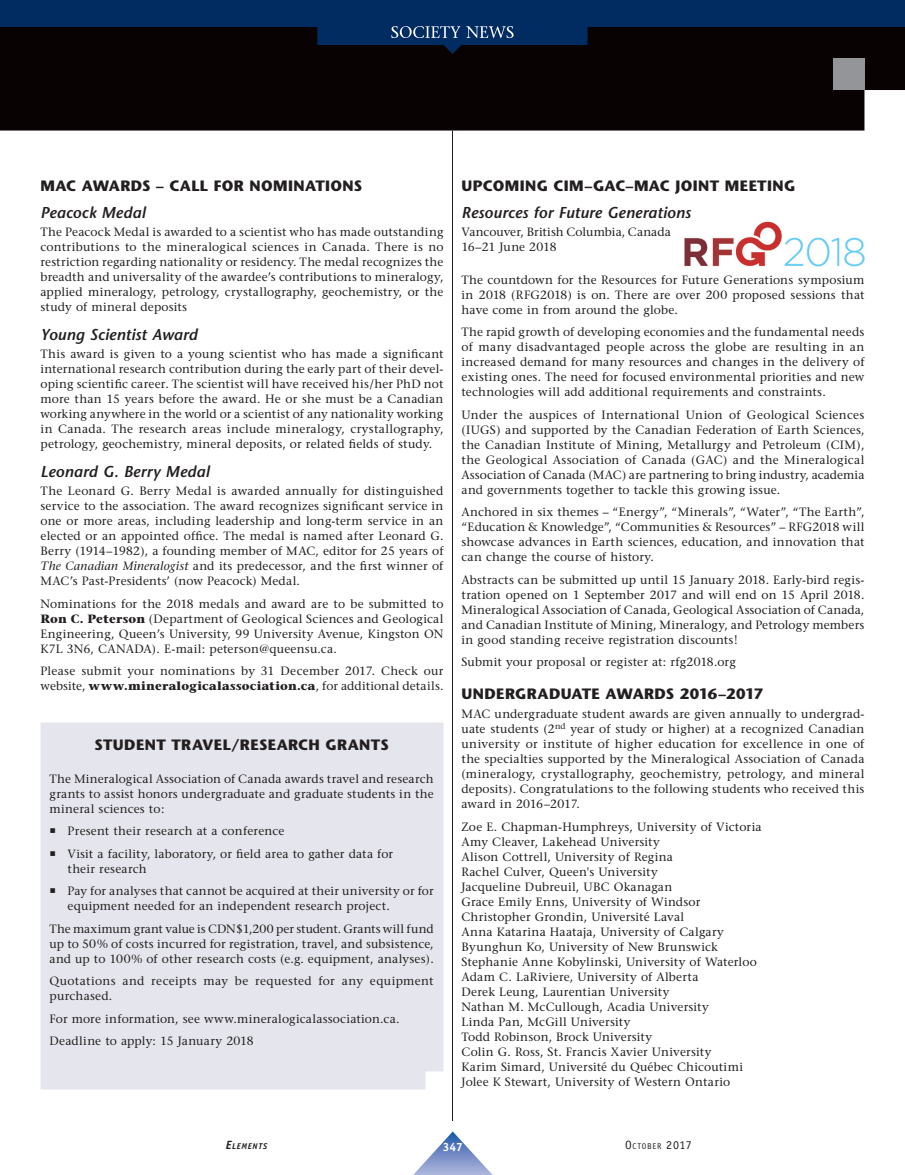
<style>
.page{position:relative;width:905px;height:1175px;background:#fff}
.page>*{position:absolute;margin:0;border:0;box-sizing:border-box;transform-origin:0 0}
.NIVEAU_2{font:italic 600 15.75px "Stone Sans";letter-spacing:.005em;color:#231f20}
.NIVEAU_1{font:700 15px "Stone Sans";letter-spacing:.02em;color:#231f20}
.Texte_courant{font:12px/15px "Stone Serif";letter-spacing:.015em;color:#231f20;text-align:justify}
.Courant_QL_p4_après{font:12px "Stone Serif";letter-spacing:.015em;color:#231f20}
.Texte_courant-2{font:12px "Stone Serif";letter-spacing:-.01em;color:#231f20}
.t1{font:700 12px "Officina Sans";color:#fff}
.t2{font:8.4px "Officina Sans";letter-spacing:.085em;color:#231f20}
.t3{font:italic 700 8.4px "Officina Sans";letter-spacing:.08em;color:#231f20}
.s1{font-style:italic}
.s2{font-weight:700}
.s3{font-size:12px}
</style>
<div class="page">
<div style="left:0;top:54px;width:904px;height:76px;background:#080302"></div>
<div style="left:832px;top:58px;width:32px;height:32px;background:#939598"></div>
<hr style="left:452px;top:130px;width:1px;height:990px;background:#231f20">
<img style="left:684px;top:222px;width:180px;height:45px">
<div style="left:40px;top:722px;width:403px;height:367px;background:#e5e6ed"></div>
<svg style="left:0;top:0;width:904px;height:54px;fill:#002c62"></svg>
<svg style="left:414px;top:1131px;width:78px;height:43px"></svg>
<svg style="left:391px;top:26px;width:122px;height:12px"></svg>
<svg style="left:51px;top:828px;width:4px;height:5px"></svg>
<svg style="left:51px;top:851px;width:4px;height:4px"></svg>
<svg style="left:51px;top:888px;width:4px;height:5px"></svg>
<p class="NIVEAU_1" style="left:40px;top:177px;width:323px">MAC AWARDS – CALL FOR NOMINATIONS</p>
<p class="NIVEAU_2" style="left:40px;top:203px;width:106px">Peacock Medal</p>
<p class="Texte_courant" style="left:40px;top:224px;width:404px">The Peacock Medal is awarded to a scientist who has made outstanding contributions to the mineralogical sciences in Canada. There is no restriction regarding nationality or residency. The medal recognizes the breadth and universality of the awardee’s contributions to mineralogy, applied mineralogy, petrology, crystallography, geochemistry, or the study of mineral deposits</p>
<p class="NIVEAU_2" style="left:40px;top:325px;width:158px">Young Scientist Award</p>
<p class="Texte_courant" style="left:40px;top:346px;width:404px">This award is given to a young scientist who has made a significant international research contribution during the early part of their devel&shy;oping scientific career. The scientist will have received his/her PhD not more than 15 years before the award. He or she must be a Canadian working anywhere in the world or a scientist of any nationality working in Canada. The research areas include mineralogy, crystallography, petrology, geochemistry, mineral deposits, or related fields of study.</p>
<p class="NIVEAU_2" style="left:40px;top:462px;width:170px">Leonard G. Berry Medal</p>
<p class="Texte_courant" style="left:40px;top:483px;width:404px">The Leonard G. Berry Medal is awarded annually for distinguished service to the association. The award recognizes significant service in one or more areas, including leadership and long-term service in an elected or an appointed office. The medal is named after Leonard G.<br>Berry (1914–1982), a founding member of MAC, editor for 25 years of <span class="s1">The Canadian Mineralogist</span> and its predecessor, and the first winner of MAC’s Past-Presidents’ (now Peacock) Medal.</p>
<p class="Texte_courant" style="left:40px;top:596px;width:404px">Nominations for the 2018 medals and award are to be submitted to <span class="s2">Ron C. Peterson</span> (Department of Geological Sciences and Geological Engineering, Queen’s University, 99 University Avenue, Kingston ON K7L 3N6, CANADA). E-mail: peterson@queensu.ca.</p>
<p class="Texte_courant" style="left:40px;top:663px;width:404px">Please submit your nominations by 31 December 2017. Check our website, <span class="s2">www.mineralogicalassociation.ca</span>, for additional details.</p>
<p class="NIVEAU_1" style="left:94px;top:735px;width:296px">STUDENT TRAVEL/RESEARCH GRANTS</p>
<p class="Texte_courant" style="left:50px;top:771px;width:385px">The Mineralogical Association of Canada awards travel and research grants to assist honors undergraduate and graduate students in the mineral sciences to:</p>
<p class="Texte_courant" style="left:68px;top:823px;width:218px">Present their research at a conference</p>
<p class="Texte_courant" style="left:68px;top:846px;width:327px">Visit a facility, laboratory, or field area to gather data for their research</p>
<p class="Texte_courant" style="left:68px;top:883px;width:367px">Pay for analyses that cannot be acquired at their university or for equipment needed for an independent research project.</p>
<p class="Texte_courant" style="left:50px;top:921px;width:386px">The maximum grant value is CDN$1,200 per student. Grants will fund up to 50% of costs incurred for registration, travel, and subsistence, and up to 100% of other research costs (e.g. equipment, analyses).</p>
<p class="Texte_courant" style="left:50px;top:973px;width:385px">Quotations and receipts may be requested for any equipment purchased.</p>
<p class="Texte_courant" style="left:50px;top:1011px;width:351px">For more information, see www.mineralogicalassociation.ca.</p>
<p class="Texte_courant" style="left:50px;top:1033px;width:206px">Deadline to apply: 15 January 2018</p>
<p class="NIVEAU_1" style="left:461px;top:177px;width:335px">UPCOMING CIM–GAC–MAC JOINT MEETING</p>
<p class="NIVEAU_2" style="left:461px;top:203px;width:231px">Resources for Future Generations</p>
<p class="Texte_courant" style="left:461px;top:224px;width:211px">Vancouver, British Columbia, Canada</p>
<p class="Texte_courant-2" style="left:461px;top:239px;width:97px">16–21 June 2018</p>
<p class="Texte_courant" style="left:461px;top:272px;width:404px">The countdown for the Resources for Future Generations symposium in 2018 (RFG2018) is on. There are over 200 proposed sessions that have come in from around the globe.</p>
<p class="Texte_courant" style="left:461px;top:324px;width:404px">The rapid growth of developing economies and the fundamental needs of many disadvantaged people across the globe are resulting in an increased demand for many resources and changes in the delivery of existing ones. The need for focused environmental priorities and new technologies will add additional requirements and constraints.</p>
<p class="Texte_courant" style="left:461px;top:407px;width:404px">Under the auspices of International Union of Geological Sciences (IUGS) and supported by the Canadian Federation of Earth Sciences, the Canadian Institute of Mining, Metallurgy and Petroleum (CIM), the Geological Association of Canada (GAC) and the Mineralogical Association of Canada (MAC) are partnering to bring industry, academia and governments together to tackle this growing issue.</p>
<p class="Texte_courant" style="left:461px;top:504px;width:404px">Anchored in six themes – “Energy”, “Minerals”, “Water”, “The Earth”, “Education &amp; Knowledge”, “Communities &amp; Resources” – RFG2018 will showcase advances in Earth sciences, education, and innovation that can change the course of history.</p>
<p class="Texte_courant" style="left:461px;top:572px;width:404px">Abstracts can be submitted up until 15 January 2018. Early-bird regis&shy;tration opened on 1 September 2017 and will end on 15 April 2018.<br>Mineralogical Association of Canada, Geological Association of Canada, and Canadian Institute of Mining, Mineralogy, and Petrology members in good standing receive registration discounts!</p>
<p class="Texte_courant" style="left:461px;top:654px;width:276px">Submit your proposal or register at: rfg2018.org</p>
<p class="NIVEAU_1" style="left:461px;top:684px;width:303px">UNDERGRADUATE AWARDS 2016–2017</p>
<p class="Texte_courant" style="left:461px;top:706px;width:404px">MAC undergraduate student awards are given annually to undergrad&shy;uate students (2<sup>nd</sup> year of study or higher) at a recognized Canadian university or institute of higher education for excellence in one of the specialties supported by the Mineralogical Association of Canada (mineralogy, crystallography, geochemistry, petrology, and mineral deposits). Congratulations to the following students who received this award in 2016–2017.</p>
<p class="Courant_QL_p4_après" style="left:461px;top:819px;width:302px">Zoe E. Chapman-Humphreys, University of Victoria</p>
<p class="Courant_QL_p4_après" style="left:461px;top:834px;width:200px">Amy Cleaver, Lakehead University</p>
<p class="Courant_QL_p4_après" style="left:461px;top:849px;width:213px">Alison Cottrell, University of Regina</p>
<p class="Courant_QL_p4_après" style="left:461px;top:864px;width:198px">Rachel Culver, Queen's University</p>
<p class="Courant_QL_p4_après" style="left:461px;top:879px;width:212px">Jacqueline Dubreuil, UBC Okanagan</p>
<p class="Courant_QL_p4_après" style="left:461px;top:894px;width:240px">Grace Emily Enns, University of Windsor</p>
<p class="Courant_QL_p4_après" style="left:461px;top:909px;width:224px">Christopher Grondin, Université Laval</p>
<p class="Courant_QL_p4_après" style="left:461px;top:924px;width:264px">Anna Katarina Haataja, University of Calgary</p>
<p class="Courant_QL_p4_après" style="left:461px;top:939px;width:258px">Byunghun Ko, University of New Brunswick</p>
<p class="Courant_QL_p4_après" style="left:461px;top:954px;width:297px">Stephanie Anne Kobylinski, University of Waterloo</p>
<p class="Courant_QL_p4_après" style="left:461px;top:969px;width:238px">Adam C. LaRiviere, University of Alberta</p>
<p class="Courant_QL_p4_après" style="left:461px;top:984px;width:209px">Derek Leung, Laurentian University</p>
<p class="Courant_QL_p4_après" style="left:461px;top:999px;width:249px">Nathan M. McCullough, Acadia University</p>
<p class="Courant_QL_p4_après" style="left:461px;top:1014px;width:170px">Linda Pan, McGill University</p>
<p class="Courant_QL_p4_après" style="left:461px;top:1029px;width:192px">Todd Robinson, Brock University</p>
<p class="Courant_QL_p4_après" style="left:461px;top:1044px;width:251px">Colin G. Ross, St. Francis Xavier University</p>
<p class="Courant_QL_p4_après" style="left:461px;top:1059px;width:283px">Karim Simard, Université du Québec Chicoutimi</p>
<p class="Courant_QL_p4_après" style="left:461px;top:1074px;width:270px">Jolee K Stewart, University of Western Ontario</p>
<p class="t3" style="left:226px;top:1141px;width:43px"><span class="s3">E</span>LEMENTS</p>
<p class="t1" style="left:443px;top:1139px;width:22px">347</p>
<p class="t2" style="left:625px;top:1141px;width:68px"><span class="s3">O</span>CTOBER <span class="s3">2017</span></p>
</div>
